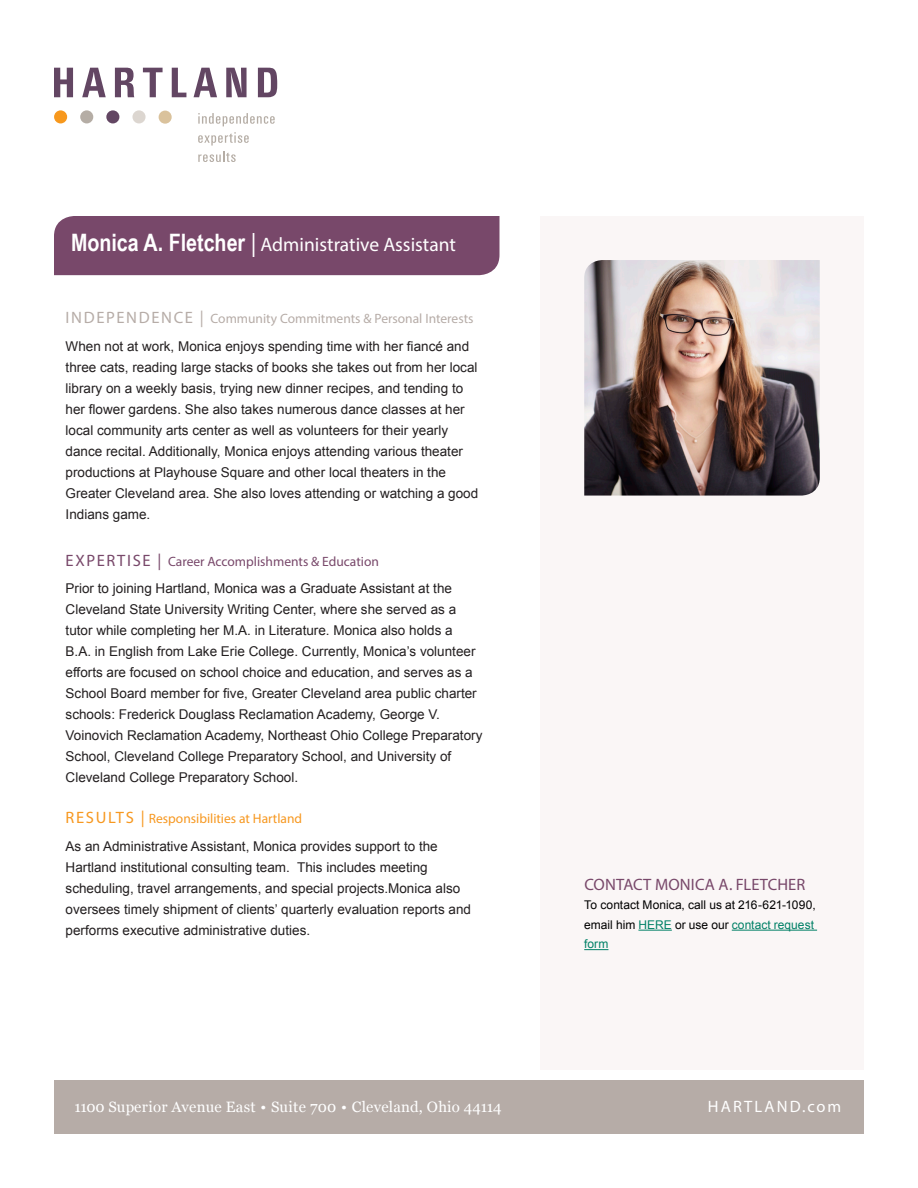
<style>
.page{position:relative;width:918px;height:1188px;background:#fff}
.page>*{position:absolute;margin:0;border:0;box-sizing:border-box;transform-origin:0 0}
.t1{font:19.5px "Myriad Pro";color:#fff}
.t2{font:16.5px "Myriad Pro";letter-spacing:.01em;color:#78486a}
.t3{font:16.5px "Myriad Pro";letter-spacing:.13em;color:#fff}
.t4{font:15px "Georgia";letter-spacing:.015em;color:#fff}
.t5{font:13.5px/21px "Arial";color:#231f20}
.t6{font:13.5px "Myriad Pro";color:#b6aca7}
.t7{font:13.5px "Myriad Pro";color:#78486a}
.t8{font:13.5px "Myriad Pro";color:#f79820}
.t9{font:12px/19.5px "Arial";color:#000}
.s1{font-family:"Arial Narrow";font-weight:700;font-size:24px}
.s2{font-size:24px}
.s3{font-size:16.5px}
.s4{color:#008066}
</style>
<div class="page">
<div style="left:540px;top:216px;width:324px;height:853px;background:#faf6f6"></div>
<div style="left:54px;top:1080px;width:810px;height:54px;background:#b6aca7"></div>
<div style="left:54px;top:216px;width:446px;height:59px;background:#78486a"></div>
<svg style="left:54px;top:68px;width:19px;height:29px"></svg>
<svg style="left:82px;top:68px;width:24px;height:29px"></svg>
<svg style="left:115px;top:68px;width:19px;height:29px"></svg>
<svg style="left:143px;top:68px;width:20px;height:29px"></svg>
<svg style="left:172px;top:68px;width:14px;height:29px"></svg>
<svg style="left:194px;top:68px;width:23px;height:29px"></svg>
<svg style="left:226px;top:68px;width:21px;height:29px"></svg>
<svg style="left:258px;top:68px;width:19px;height:29px"></svg>
<div style="left:54px;top:110px;width:13px;height:13px;background:#f7981d;border-radius:50%"></div>
<div style="left:80px;top:110px;width:13px;height:13px;background:#b5ada5;border-radius:50%"></div>
<div style="left:106px;top:110px;width:13px;height:13px;background:#634663;border-radius:50%"></div>
<div style="left:132px;top:110px;width:14px;height:13px;background:#dcd6d0;border-radius:50%"></div>
<div style="left:159px;top:111px;width:13px;height:13px;background:#dac29c;border-radius:50%"></div>
<svg style="left:198px;top:113px;width:77px;height:13px"></svg>
<svg style="left:198px;top:132px;width:51px;height:30px"></svg>
<img style="left:584px;top:260px;width:236px;height:236px">
<hr style="left:638px;top:930px;width:34px;height:1px;background:#008066">
<hr style="left:732px;top:930px;width:85px;height:1px;background:#008066">
<svg style="left:584px;top:949px;width:24px;height:1px"></svg>
<p class="t1" style="left:71px;top:233px;width:387px"><span class="s1">Monica A. Fletcher</span> <span class="s2">|</span> Administrative Assistant</p>
<p class="t6" style="left:66px;top:311px;width:409px"><span class="s3">INDEPENDENCE |</span> Community Commitments &amp; Personal Interests</p>
<p class="t5" style="left:66px;top:336px;width:414px">When not at work, Monica enjoys spending time with her fiancé and three cats, reading large stacks of books she takes out from her local library on a weekly basis, trying new dinner recipes, and tending to her flower gardens. She also takes numerous dance classes at her local community arts center as well as volunteers for their yearly dance recital. Additionally, Monica enjoys attending various theater productions at Playhouse Square and other local theaters in the Greater Cleveland area. She also loves attending or watching a good Indians game.</p>
<p class="t7" style="left:66px;top:553px;width:315px"><span class="s3">EXPERTISE |</span> Career Accomplishments &amp; Education</p>
<p class="t5" style="left:66px;top:578px;width:418px">Prior to joining Hartland, Monica was a Graduate Assistant at the Cleveland State University Writing Center, where she served as a tutor while completing her M.A. in Literature. Monica also holds a<br>B.A. in English from Lake Erie College. Currently, Monica’s volunteer efforts are focused on school choice and education, and serves as a School Board member for five, Greater Cleveland area public charter schools: Frederick Douglass Reclamation Academy, George V.<br>Voinovich Reclamation Academy, Northeast Ohio College Preparatory School, Cleveland College Preparatory School, and University of Cleveland College Preparatory School.</p>
<p class="t8" style="left:66px;top:810px;width:238px"><span class="s3">RESULTS |</span> Responsibilities at Hartland</p>
<p class="t5" style="left:66px;top:836px;width:407px">As an Administrative Assistant, Monica provides support to the Hartland institutional consulting team. This includes meeting scheduling, travel arrangements, and special projects.Monica also oversees timely shipment of clients’ quarterly evaluation reports and performs executive administrative duties.</p>
<p class="t2" style="left:584px;top:874px;width:222px">CONTACT MONICA A. FLETCHER</p>
<p class="t9" style="left:584px;top:896px;width:233px">To contact Monica, call us at 216-621-1090, email him <span class="s4">HERE</span> or use our <span class="s4">contact request form</span></p>
<p class="t4" style="left:75px;top:1098px;width:429px">1100 Superior Avenue East • Suite 700 • Cleveland, Ohio 44114</p>
<p class="t3" style="left:708px;top:1096px;width:135px">HARTLAND.com</p>
</div>
